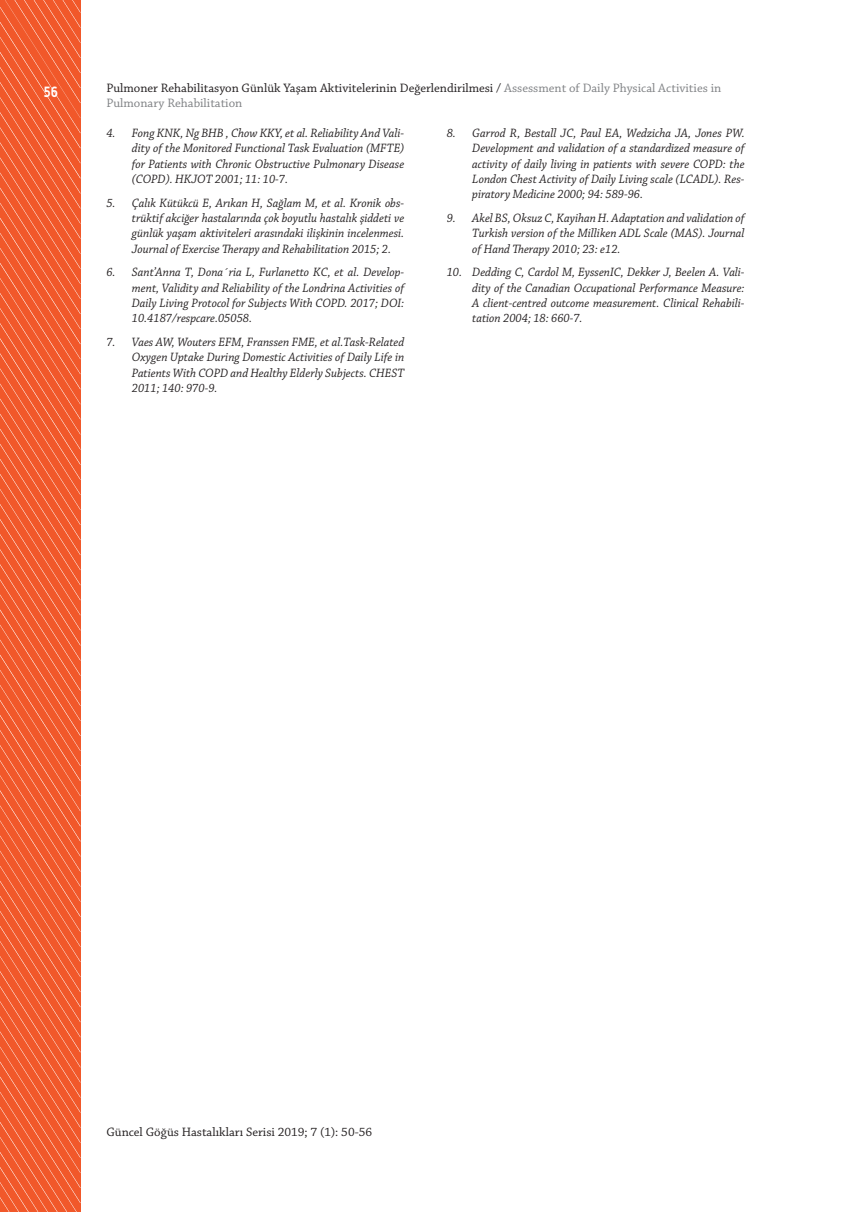
<style>
.page{position:relative;width:851px;height:1212px;background:#fff}
.page>*{position:absolute;margin:0;border:0;box-sizing:border-box;transform-origin:0 0}
.t1{font:700 15px "Alwyn OT";color:#fff;scale:.85 1}
.t2{font:12.9px/15.5px "Chaparral Pro";color:#231f20}
.t3{font:italic 12.75px/15.3px "Chaparral Pro";color:#231f20;text-align:justify;scale:.95 1}
.s1{color:#808285}
</style>
<div class="page">
<svg style="left:0;top:0;width:80px;height:1212px"></svg>
<p class="t1" style="left:43px;top:82px;width:19px">56</p>
<p class="t2" style="left:106px;top:81px;width:616px">Pulmoner Rehabilitasyon Günlük Yaşam Aktivitelerinin Değerlendirilmesi / <span class="s1">Assessment of Daily Physical Activities in<br>Pulmonary Rehabilitation</span></p>
<p class="t3" style="left:132px;top:126px;width:288px;text-indent:-26px">4. Fong KNK, Ng BHB , Chow KKY, et al. Reliability And Vali&shy;dity of the Monitored Functional Task Evaluation (MFTE) for Patients with Chronic Obstructive Pulmonary Disease (COPD). HKJOT 2001; 11: 10-7.</p>
<p class="t3" style="left:132px;top:196px;width:288px;text-indent:-26px">5. Çalık Kütükcü E, Arıkan H, Sağlam M, et al. Kronik obs&shy;trüktif akciğer hastalarında çok boyutlu hastalık şiddeti ve günlük yaşam aktiviteleri arasındaki ilişkinin incelenmesi.<br>Journal of Exercise Therapy and Rehabilitation 2015; 2.</p>
<p class="t3" style="left:132px;top:265px;width:288px;text-indent:-26px">6. Sant’Anna T, Dona´ria L, Furlanetto KC, et al. Develop&shy;ment, Validity and Reliability of the Londrina Activities of Daily Living Protocol for Subjects With COPD. 2017; DOI:<br>10.4187/respcare.05058.</p>
<p class="t3" style="left:132px;top:335px;width:288px;text-indent:-26px">7. Vaes AW, Wouters EFM, Franssen FME, et al.Task-Related Oxygen Uptake During Domestic Activities of Daily Life in Patients With COPD and Healthy Elderly Subjects. CHEST 2011; 140: 970-9.</p>
<p class="t3" style="left:472px;top:126px;width:288px;text-indent:-26px">8. Garrod R, Bestall JC, Paul EA, Wedzicha JA, Jones PW.<br>Development and validation of a standardized measure of activity of daily living in patients with severe COPD: the London Chest Activity of Daily Living scale (LCADL). Res&shy;piratory Medicine 2000; 94: 589-96.</p>
<p class="t3" style="left:472px;top:211px;width:288px;text-indent:-26px">9. Akel BS, Oksuz C, Kayihan H. Adaptation and validation of Turkish version of the Milliken ADL Scale (MAS). Journal of Hand Therapy 2010; 23: e12.</p>
<p class="t3" style="left:472px;top:265px;width:288px;text-indent:-26px">10. Dedding C, Cardol M, EyssenIC, Dekker J, Beelen A. Vali&shy;dity of the Canadian Occupational Performance Measure:<br>A client-centred outcome measurement. Clinical Rehabili&shy;tation 2004; 18: 660-7.</p>
<p class="t2" style="left:106px;top:1125px;width:267px">Güncel Göğüs Hastalıkları Serisi 2019; 7 (1): 50-56</p>
</div>
